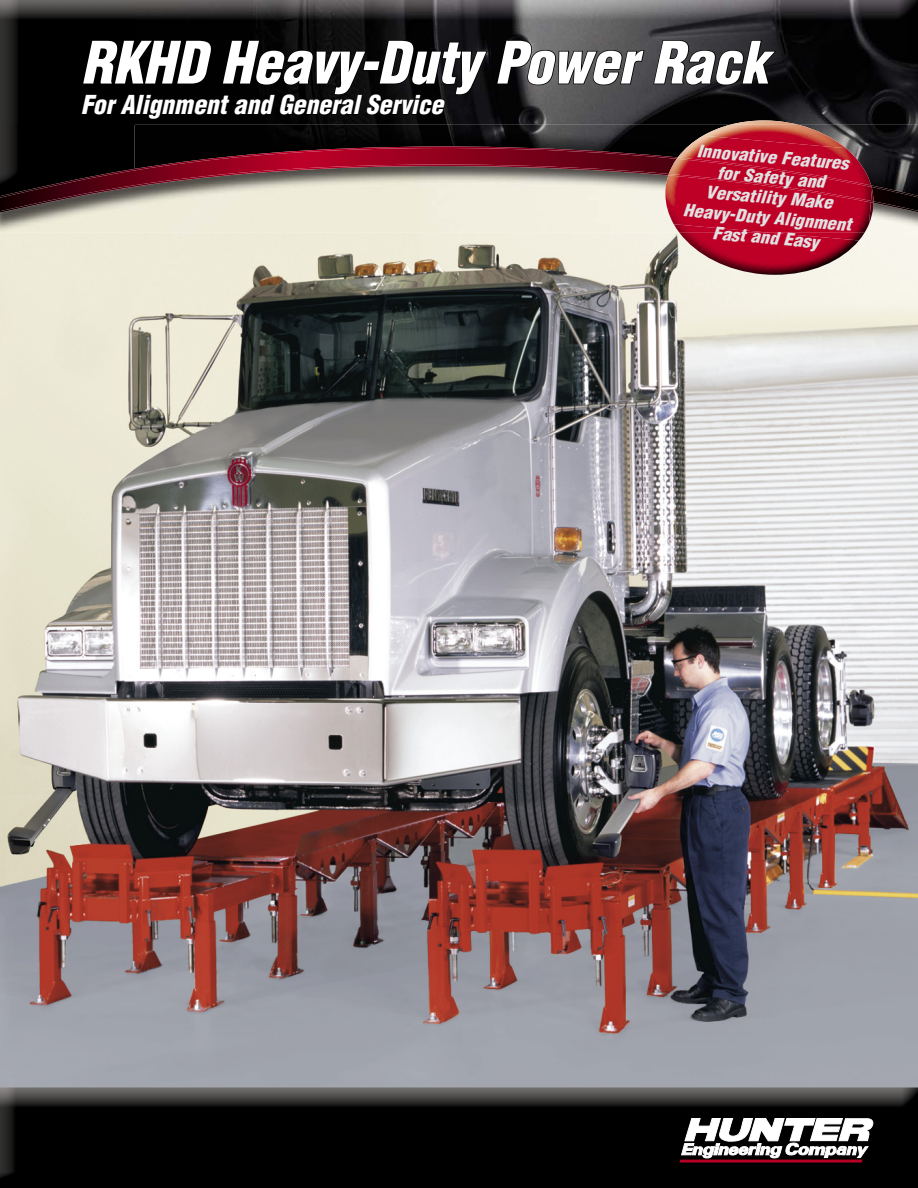
<style>
.page{position:relative;width:918px;height:1188px;background:#fff}
.page>*{position:absolute;margin:0;border:0;box-sizing:border-box;transform-origin:0 0}
.t1{font:italic 900 condensed 57px "Helvetica";letter-spacing:-.005em;color:#fff}
.t2{font:italic 900 condensed 25.5px "Helvetica";color:#fff}
.t3{font:italic 900 condensed 17.1px/20.2px "Helvetica";color:#e0e0e0;text-align:center;scale:1.09 1}
</style>
<div class="page">
<img style="left:0;top:213px;width:918px;height:975px">
<svg style="left:680px;top:1118px;width:193px;height:44px"></svg>
<img style="left:0;top:0;width:918px;height:147px">
<svg style="left:0;top:147px;width:918px;height:66px"></svg>
<svg style="left:496px;top:39px;width:149px;height:47px"></svg>
<svg style="left:652px;top:39px;width:126px;height:68px"></svg>
<svg style="left:80px;top:39px;width:409px;height:516px"></svg>
<img style="left:730px;top:120px;width:69px;height:5px">
<img style="left:703px;top:125px;width:143px;height:11px">
<img style="left:871px;top:203px;width:2px;height:21px">
<svg style="left:871px;top:189px;width:2px;height:14px"></svg>
<img style="left:679px;top:233px;width:180px;height:42px">
<img style="left:678px;top:136px;width:193px;height:21px">
<img style="left:771px;top:233px;width:93px;height:7px">
<img style="left:665px;top:175px;width:206px;height:58px">
<img style="left:668px;top:157px;width:204px;height:45px">
<h1 class="t1" style="left:81px;top:27px;width:690px">RKHD Heavy-Duty Power Rack</h1>
<h2 class="t2" style="left:81px;top:89px;width:364px">For Alignment and General Service</h2>
<p class="t3" style="left:690px;top:139px;width:156px;rotate:5deg">Innovative Features for Safety and<br>Versatility Make<br>Heavy-Duty Alignment<br>Fast and Easy</p>
</div>
